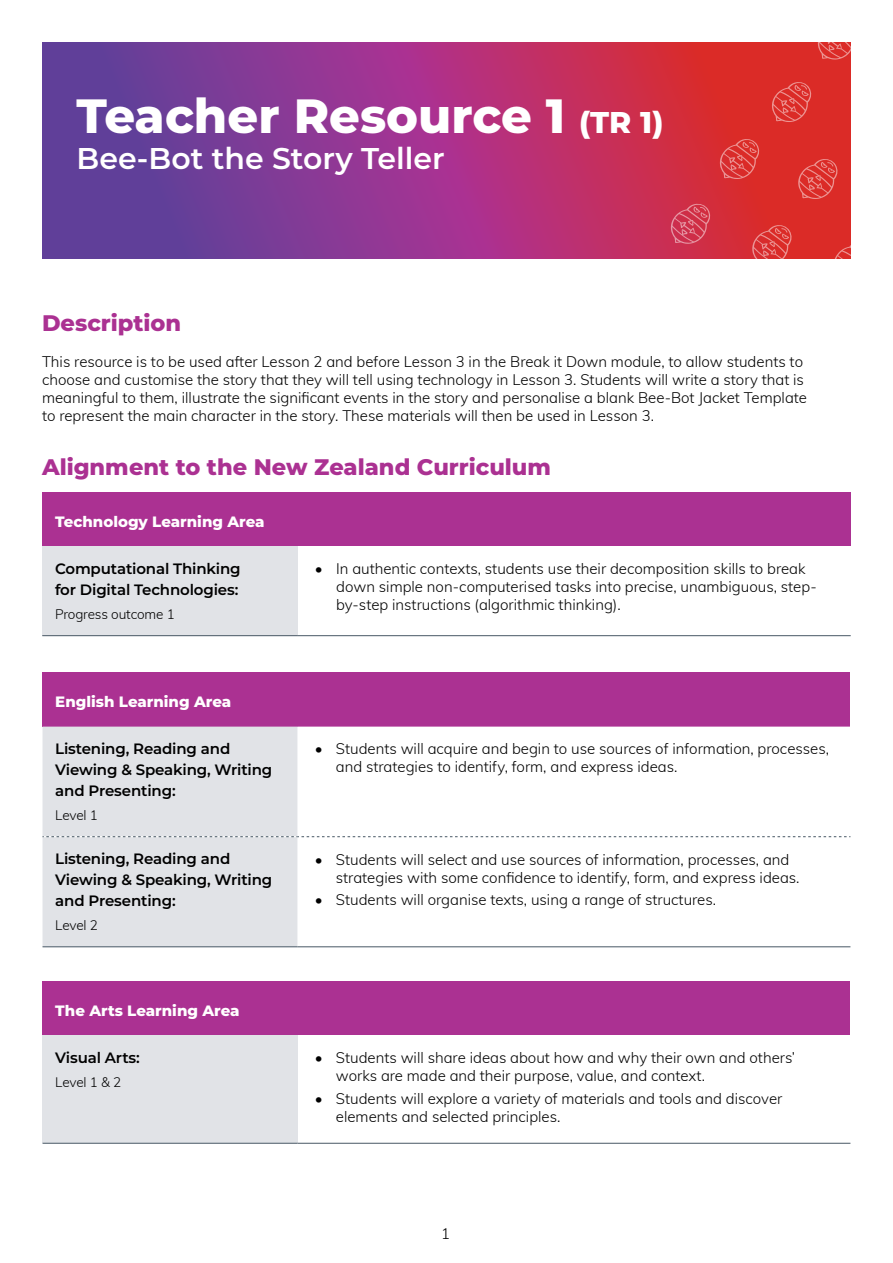
<style>
.page{position:relative;width:893px;height:1263px;background:#fff}
.page>*{position:absolute;margin:0;border:0;box-sizing:border-box;transform-origin:0 0}
.t1{font:800 48px "Montserrat";color:#fff}
.t2{font:600 30px "Montserrat";color:#fff}
.t3{font:800 22.5px "Montserrat";color:#ab3192}
.t4{font:300 15px/18px "Muli";color:#000}
.t5{font:600 15px/21px "Montserrat";letter-spacing:-.01em;color:#000}
.t6{font:800 15px "Montserrat";color:#fff}
.t7{font:300 13.5px "Muli";letter-spacing:-.01em;color:#000}
.s1{font-size:30px}
.s2{font-weight:800}
</style>
<div class="page">
<svg style="left:42px;top:43px;width:808px;height:216px;background:#a03476"></svg>
<div style="left:42px;top:493px;width:809px;height:54px;background:#ab3192"></div>
<div style="left:42px;top:547px;width:256px;height:89px;background:#e1e3e7"></div>
<hr style="left:42px;top:635px;width:256px;height:1px;background:#485865">
<hr style="left:298px;top:635px;width:553px;height:1px;background:#485865">
<div style="left:43px;top:673px;width:807px;height:54px;background:#ab3192"></div>
<div style="left:43px;top:727px;width:255px;height:219px;background:#e1e3e7"></div>
<hr style="left:43px;top:946px;width:255px;height:1px;background:#485865">
<hr style="left:298px;top:946px;width:552px;height:1px;background:#485865">
<svg style="left:43px;top:836px;width:807px;height:1px"></svg>
<svg style="left:671px;top:203px;width:40px;height:41px;background:#d3445b"></svg>
<svg style="left:752px;top:224px;width:40px;height:35px"></svg>
<svg style="left:834px;top:240px;width:17px;height:19px"></svg>
<svg style="left:720px;top:138px;width:40px;height:41px;background:#dd4241"></svg>
<svg style="left:798px;top:158px;width:40px;height:41px;background:#de423e"></svg>
<svg style="left:772px;top:81px;width:40px;height:41px;background:#de423e"></svg>
<svg style="left:818px;top:42px;width:33px;height:18px"></svg>
<div style="left:43px;top:982px;width:807px;height:54px;background:#ab3192"></div>
<div style="left:43px;top:1036px;width:255px;height:107px;background:#e1e3e7"></div>
<hr style="left:43px;top:1143px;width:255px;height:1px;background:#485865">
<hr style="left:298px;top:1143px;width:552px;height:1px;background:#485865">
<h1 class="t1" style="left:77px;top:80px;width:588px">Teacher Resource 1 <span class="s1">(TR 1)</span></h1>
<h2 class="t2" style="left:77px;top:137px;width:370px">Bee-Bot the Story Teller</h2>
<h3 class="t3" style="left:42px;top:306px;width:141px">Description</h3>
<p class="t4" style="left:42px;top:351px;width:766px">This resource is to be used after Lesson 2 and before Lesson 3 in the Break it Down module, to allow students to choose and customise the story that they will tell using technology in Lesson 3. Students will write a story that is meaningful to them, illustrate the significant events in the story and personalise a blank Bee-Bot Jacket Template to represent the main character in the story. These materials will then be used in Lesson 3.</p>
<h3 class="t3" style="left:42px;top:450px;width:510px">Alignment to the New Zealand Curriculum</h3>
<p class="t6" style="left:55px;top:510px;width:211px">Technology Learning Area</p>
<p class="t5" style="left:55px;top:557px;width:187px">Computational Thinking for Digital Technologies:</p>
<p class="t7" style="left:55px;top:604px;width:121px">Progress outcome 1</p>
<p class="t6" style="left:55px;top:690px;width:177px">English Learning Area</p>
<p class="t5" style="left:55px;top:737px;width:219px">Listening, Reading and<br>Viewing &amp; Speaking, Writing and Presenting:</p>
<p class="t7" style="left:55px;top:805px;width:44px">Level 1</p>
<p class="t5" style="left:55px;top:847px;width:219px">Listening, Reading and<br>Viewing &amp; Speaking, Writing and Presenting:</p>
<p class="t7" style="left:55px;top:915px;width:44px">Level 2</p>
<p class="t6" style="left:55px;top:999px;width:186px">The Arts Learning Area</p>
<p class="t5" style="left:55px;top:1046px;width:86px">Visual Arts:</p>
<p class="t7" style="left:55px;top:1072px;width:68px">Level 1 &amp; 2</p>
<p class="t4" style="left:336px;top:559px;width:482px;text-indent:-21px"><span class="s2">•</span> In authentic contexts, students use their decomposition skills to break down simple non-computerised tasks into precise, unambiguous, step&shy;by-step instructions (algorithmic thinking).</p>
<p class="t4" style="left:336px;top:739px;width:495px;text-indent:-21px"><span class="s2">•</span> Students will acquire and begin to use sources of information, processes, and strategies to identify, form, and express ideas.</p>
<p class="t4" style="left:336px;top:849px;width:465px;text-indent:-21px"><span class="s2">•</span> Students will select and use sources of information, processes, and strategies with some confidence to identify, form, and express ideas.</p>
<p class="t4" style="left:315px;top:890px;width:403px"><span class="s2">•</span> Students will organise texts, using a range of structures.</p>
<p class="t4" style="left:336px;top:1048px;width:461px;text-indent:-21px"><span class="s2">•</span> Students will share ideas about how and why their own and others’ works are made and their purpose, value, and context.</p>
<p class="t4" style="left:336px;top:1088px;width:448px;text-indent:-21px"><span class="s2">•</span> Students will explore a variety of materials and tools and discover elements and selected principles.</p>
<p class="t4" style="left:441px;top:1224px;width:10px">1</p>
</div>
